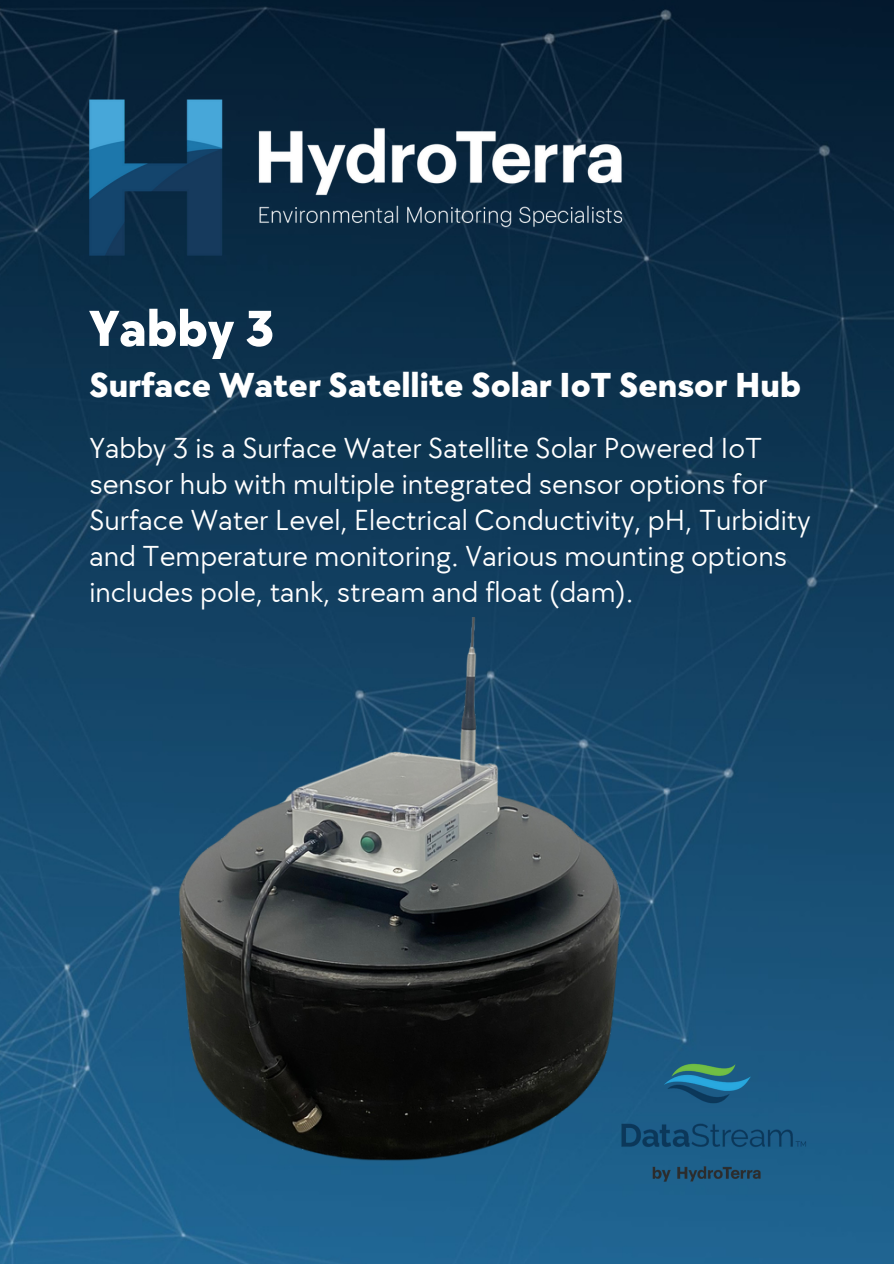
<style>
.page{position:relative;width:894px;height:1264px;background:#fff}
.page>*{position:absolute;margin:0;border:0;box-sizing:border-box;transform-origin:0 0}
.t1{font:800 52.35px "TT Chocolates";color:#fff}
.t2{font:800 35.85px "TT Chocolates";color:#fff}
.t3{font:29.85px/36px "TT Chocolates";color:#fff}
</style>
<div class="page">
<img style="left:0;top:0;width:893px;height:1263px">
<img style="left:63px;top:73px;width:585px;height:209px">
<img style="left:157px;top:617px;width:490px;height:575px">
<img style="left:610px;top:1052px;width:207px;height:140px">
<h1 class="t1" style="left:89px;top:299px;width:186px">Yabby 3</h1>
<h1 class="t2" style="left:89px;top:364px;width:713px">Surface Water Satellite Solar IoT Sensor Hub</h1>
<p class="t3" style="left:89px;top:431px;width:674px">Yabby 3 is a Surface Water Satellite Solar Powered IoT</p>
<p class="t3" style="left:89px;top:467px;width:722px">sensor hub with multiple integrated sensor options for Surface Water Level, Electrical Conductivity, pH, Turbidity and Temperature monitoring. Various mounting options includes pole, tank, stream and float (dam).</p>
</div>
